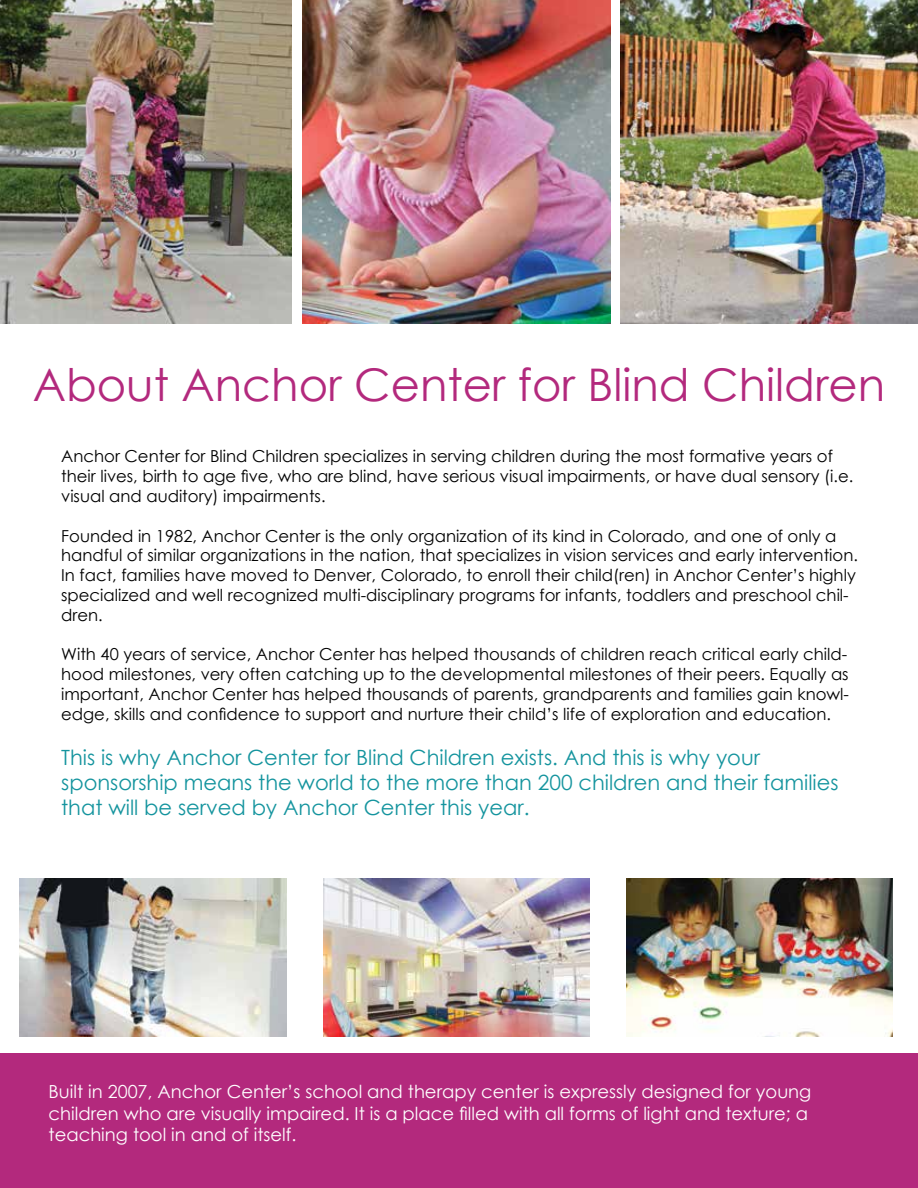
<style>
.page{position:relative;width:918px;height:1188px;background:#fff}
.page>*{position:absolute;margin:0;border:0;box-sizing:border-box;transform-origin:0 0}
.t1{font:45px "Century Gothic";color:#b3297d}
.t2{font:21px/25.2px "Century Gothic";color:#14949e}
.t3{font:18px/21.6px "Century Gothic";color:#fff}
.t4{font:16.5px/19.8px "Century Gothic";color:#000}
</style>
<div class="page">
<div style="left:0;top:1053px;width:918px;height:135px;background:#b3297d"></div>
<img style="left:20px;top:878px;width:266px;height:159px">
<img style="left:323px;top:878px;width:267px;height:159px">
<img style="left:626px;top:878px;width:267px;height:159px">
<img style="left:0;top:0;width:292px;height:324px">
<img style="left:302px;top:0;width:308px;height:324px">
<img style="left:621px;top:0;width:297px;height:324px">
<h1 class="t1" style="left:33px;top:353px;width:854px">About Anchor Center for Blind Children</h1>
<p class="t4" style="left:61px;top:446px;width:794px">Anchor Center for Blind Children specializes in serving children during the most formative years of their lives, birth to age five, who are blind, have serious visual impairments, or have dual sensory (i.e. visual and auditory) impairments.</p>
<p class="t4" style="left:61px;top:525px;width:798px">Founded in 1982, Anchor Center is the only organization of its kind in Colorado, and one of only a handful of similar organizations in the nation, that specializes in vision services and early intervention.<br>In fact, families have moved to Denver, Colorado, to enroll their child(ren) in Anchor Center’s highly specialized and well recognized multi-disciplinary programs for infants, toddlers and preschool chil&shy;dren.</p>
<p class="t4" style="left:61px;top:644px;width:789px;text-align:justify">With 40 years of service, Anchor Center has helped thousands of children reach critical early child&shy;hood milestones, very often catching up to the developmental milestones of their peers. Equally as important, Anchor Center has helped thousands of parents, grandparents and families gain knowl&shy;edge, skills and confidence to support and nurture their child’s life of exploration and education.</p>
<p class="t2" style="left:61px;top:744px;width:779px">This is why Anchor Center for Blind Children exists. And this is why your sponsorship means the world to the more than 200 children and their families that will be served by Anchor Center this year.</p>
<p class="t3" style="left:49px;top:1080px;width:764px">Built in 2007, Anchor Center’s school and therapy center is expressly designed for young children who are visually impaired. It is a place filled with all forms of light and texture; a teaching tool in and of itself.</p>
</div>
